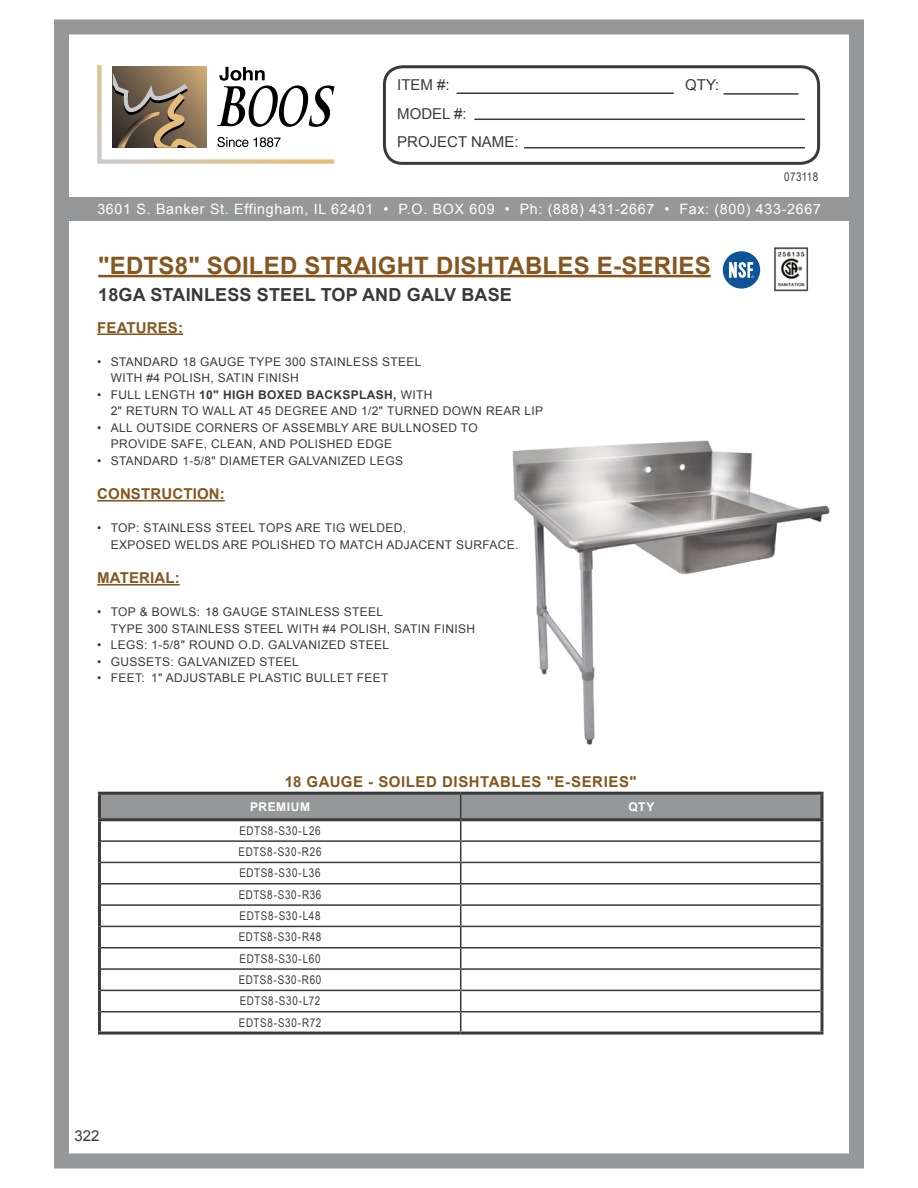
<style>
.page{position:relative;width:918px;height:1188px;background:#fff}
.page>*{position:absolute;margin:0;border:0;box-sizing:border-box;transform-origin:0 0}
.t1{font:700 24px "Arial";letter-spacing:.01em;color:#845720}
.t2{font:700 18px "Arial";letter-spacing:.01em;color:#393a39}
.t3{font:700 15px "Arial";letter-spacing:.035em;color:#845720}
.t4{font:15px/28.5px "Arial";color:#393a39}
.t5{font:700 15px "Arial";letter-spacing:.01em;color:#845720}
.t6{font:14.25px "Arial";letter-spacing:.05em;color:#fff}
.t7{font:12px/16.5px "Arial";letter-spacing:.03em;color:#393a39}
.t8{font:12px "Arial Narrow";letter-spacing:.05em;color:#393a39}
.t9{font:700 12px "Arial";letter-spacing:.03em;color:#393a39}
.t10{font:700 12px "Arial";letter-spacing:.05em;color:#fff}
.s1{font-weight:400}
</style>
<div class="page">
<div style="left:54px;top:197px;width:799px;height:23px;background:#969798"></div>
<div style="left:54px;top:20px;width:810px;height:1148px;border:15px solid #969798"></div>
<svg style="left:97px;top:65px;width:237px;height:99px"></svg>
<div style="left:383px;top:65px;width:437px;height:100px;border:3px solid #393a39;border-radius:18px"></div>
<hr style="left:457px;top:92px;width:217px;height:2px;background:#393a39">
<hr style="left:724px;top:93px;width:74px;height:2px;background:#393a39">
<hr style="left:474px;top:119px;width:331px;height:1px;background:#393a39">
<hr style="left:524px;top:147px;width:281px;height:1px;background:#393a39">
<img style="left:512px;top:440px;width:318px;height:305px">
<hr style="left:98px;top:275px;width:613px;height:2px;background:#845720">
<hr style="left:97px;top:333px;width:86px;height:2px;background:#845720">
<hr style="left:97px;top:500px;width:128px;height:2px;background:#845720">
<hr style="left:97px;top:584px;width:83px;height:2px;background:#845720">
<hr style="left:98px;top:795px;width:3px;height:23px;background:#393a39">
<hr style="left:98px;top:792px;width:363px;height:3px;background:#393a39">
<hr style="left:461px;top:792px;width:363px;height:3px;background:#393a39">
<svg style="left:822px;top:795px;width:2px;height:23px"></svg>
<hr style="left:98px;top:821px;width:3px;height:20px;background:#393a39">
<hr style="left:98px;top:818px;width:362px;height:3px;background:#393a39">
<hr style="left:461px;top:818px;width:363px;height:3px;background:#393a39">
<svg style="left:822px;top:821px;width:2px;height:20px"></svg>
<hr style="left:98px;top:841px;width:3px;height:21px;background:#393a39">
<svg style="left:822px;top:841px;width:2px;height:21px"></svg>
<hr style="left:98px;top:862px;width:3px;height:22px;background:#393a39">
<hr style="left:98px;top:884px;width:3px;height:21px;background:#393a39">
<hr style="left:98px;top:905px;width:3px;height:21px;background:#393a39">
<hr style="left:98px;top:926px;width:3px;height:22px;background:#393a39">
<hr style="left:98px;top:948px;width:3px;height:21px;background:#393a39">
<hr style="left:98px;top:969px;width:3px;height:21px;background:#393a39">
<hr style="left:98px;top:990px;width:3px;height:22px;background:#393a39">
<svg style="left:822px;top:862px;width:2px;height:22px"></svg>
<svg style="left:822px;top:884px;width:2px;height:21px"></svg>
<svg style="left:822px;top:905px;width:2px;height:21px"></svg>
<svg style="left:822px;top:926px;width:2px;height:22px"></svg>
<svg style="left:822px;top:948px;width:2px;height:21px"></svg>
<svg style="left:822px;top:969px;width:2px;height:21px"></svg>
<svg style="left:822px;top:990px;width:2px;height:22px"></svg>
<hr style="left:98px;top:1012px;width:3px;height:20px;background:#393a39">
<hr style="left:98px;top:1032px;width:363px;height:3px;background:#393a39">
<svg style="left:822px;top:1012px;width:2px;height:20px"></svg>
<hr style="left:461px;top:1032px;width:363px;height:3px;background:#393a39">
<svg style="left:99px;top:793px;width:723px;height:239px"></svg>
<hr style="left:461px;top:1011px;width:359px;height:1px;background:#393a39">
<div style="left:723px;top:251px;width:37px;height:38px;background:#0d5398;border-radius:50%"></div>
<svg style="left:729px;top:262px;width:25px;height:16px"></svg>
<img style="left:774px;top:247px;width:35px;height:45px">
<p class="t4" style="left:397px;top:71px;width:54px">ITEM #:</p>
<p class="t4" style="left:685px;top:71px;width:36px">QTY:</p>
<p class="t4" style="left:397px;top:100px;width:123px">MODEL #:<br>PROJECT NAME:</p>
<p class="t8" style="left:784px;top:168px;width:36px">073118</p>
<p class="t6" style="left:97px;top:200px;width:725px">3601 S. Banker St. Effingham, IL 62401 • P.O. BOX 609 • Ph: (888) 431-2667 • Fax: (800) 433-2667</p>
<p class="t1" style="left:98px;top:249px;width:614px">"EDTS8" SOILED STRAIGHT DISHTABLES E-SERIES</p>
<p class="t2" style="left:98px;top:282px;width:415px">18GA STAINLESS STEEL TOP AND GALV BASE</p>
<p class="t5" style="left:97px;top:318px;width:87px">FEATURES:</p>
<p class="t7" style="left:97px;top:353px;width:326px">• STANDARD 18 GAUGE TYPE 300 STAINLESS STEEL</p>
<p class="t7" style="left:111px;top:370px;width:190px">WITH #4 POLISH, SATIN FINISH</p>
<p class="t9" style="left:97px;top:387px;width:337px"><span class="s1">• FULL LENGTH</span> 10" HIGH BOXED BACKSPLASH, <span class="s1">WITH</span></p>
<p class="t7" style="left:111px;top:403px;width:434px">2" RETURN TO WALL AT 45 DEGREE AND 1/2" TURNED DOWN REAR LIP</p>
<p class="t7" style="left:111px;top:419px;width:369px;text-indent:-14px">• ALL OUTSIDE CORNERS OF ASSEMBLY ARE BULLNOSED TO<br>PROVIDE SAFE, CLEAN, AND POLISHED EDGE</p>
<p class="t7" style="left:97px;top:452px;width:307px">• STANDARD 1-5/8" DIAMETER GALVANIZED LEGS</p>
<p class="t5" style="left:97px;top:484px;width:129px">CONSTRUCTION:</p>
<p class="t7" style="left:111px;top:520px;width:409px;text-indent:-14px">• TOP: STAINLESS STEEL TOPS ARE TIG WELDED,<br>EXPOSED WELDS ARE POLISHED TO MATCH ADJACENT SURFACE.</p>
<p class="t5" style="left:97px;top:568px;width:84px">MATERIAL:</p>
<p class="t7" style="left:97px;top:604px;width:288px">• TOP &amp; BOWLS: 18 GAUGE STAINLESS STEEL</p>
<p class="t7" style="left:111px;top:620px;width:366px">TYPE 300 STAINLESS STEEL WITH #4 POLISH, SATIN FINISH</p>
<p class="t7" style="left:97px;top:637px;width:294px">• LEGS: 1-5/8" ROUND O.D. GALVANIZED STEEL</p>
<p class="t7" style="left:97px;top:653px;width:203px">• GUSSETS: GALVANIZED STEEL</p>
<p class="t7" style="left:97px;top:670px;width:293px">• FEET: 1" ADJUSTABLE PLASTIC BULLET FEET</p>
<p class="t4" style="left:74px;top:1121px;width:27px">322</p>
<p class="t3" style="left:285px;top:772px;width:353px">18 GAUGE - SOILED DISHTABLES "E-SERIES"</p>
<p class="t10" style="left:250px;top:799px;width:62px">PREMIUM</p>
<p class="t10" style="left:628px;top:799px;width:27px">QTY</p>
<p class="t8" style="left:240px;top:822px;width:83px">EDTS8-S30-L26</p>
<p class="t8" style="left:239px;top:843px;width:84px">EDTS8-S30-R26</p>
<p class="t8" style="left:240px;top:864px;width:83px">EDTS8-S30-L36</p>
<p class="t8" style="left:239px;top:886px;width:84px">EDTS8-S30-R36</p>
<p class="t8" style="left:240px;top:907px;width:82px">EDTS8-S30-L48</p>
<p class="t8" style="left:239px;top:928px;width:84px">EDTS8-S30-R48</p>
<p class="t8" style="left:240px;top:950px;width:83px">EDTS8-S30-L60</p>
<p class="t8" style="left:239px;top:971px;width:84px">EDTS8-S30-R60</p>
<p class="t8" style="left:240px;top:992px;width:82px">EDTS8-S30-L72</p>
<p class="t8" style="left:239px;top:1014px;width:84px">EDTS8-S30-R72</p>
</div>
